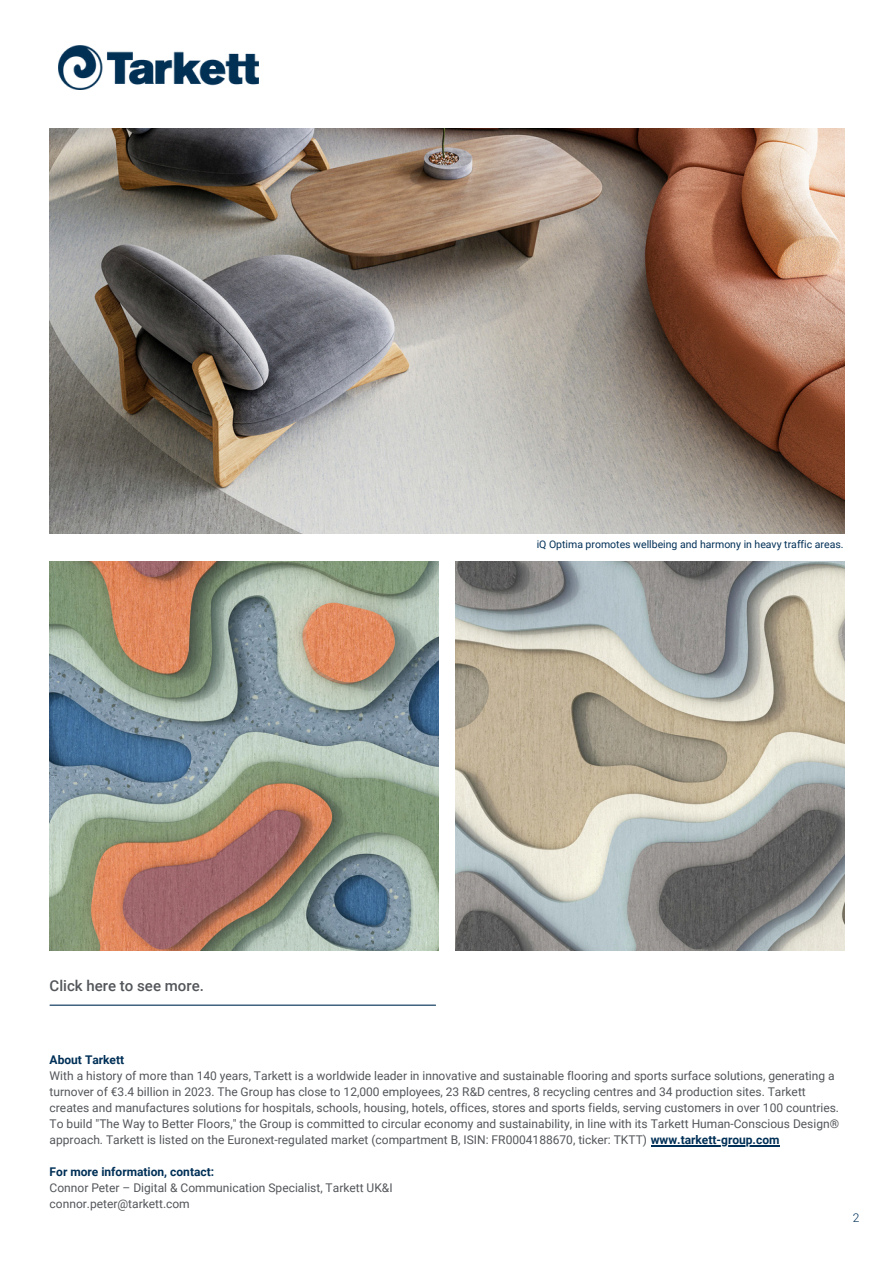
<style>
.page{position:relative;width:894px;height:1264px;background:#fff}
.page>*{position:absolute;margin:0;border:0;box-sizing:border-box;transform-origin:0 0}
.t1{font:500 15px "Roboto";color:#53565a}
.t2{font:12px/16px "Roboto";color:#53565a}
.t3{font:300 12px "Roboto";color:#003057}
.t4{font:10.5px "Roboto";color:#003057}
.s1{font-weight:700;color:#003057}
</style>
<div class="page">
<img style="left:50px;top:129px;width:794px;height:405px">
<img style="left:50px;top:562px;width:388px;height:388px">
<img style="left:455px;top:562px;width:388px;height:388px">
<hr style="left:50px;top:1004px;width:386px;height:1px;background:#003057">
<img style="left:58px;top:45px;width:200px;height:44px">
<hr style="left:650px;top:1145px;width:129px;height:1px;background:#003057">
<h2 class="t4" style="left:536px;top:538px;width:308px">iQ Optima promotes wellbeing and harmony in heavy traffic areas.</h2>
<p class="t1" style="left:50px;top:976px;width:156px">Click here to see more.</p>
<h2 class="t2" style="left:50px;top:1052px;width:790px"><span class="s1">About Tarkett<br></span>With a history of more than 140 years, Tarkett is a worldwide leader in innovative and sustainable flooring and sports surface solutions, generating a turnover of €3.4 billion in 2023. The Group has close to 12,000 employees, 23 R&amp;D centres, 8 recycling centres and 34 production sites. Tarkett creates and manufactures solutions for hospitals, schools, housing, hotels, offices, stores and sports fields, serving customers in over 100 countries.<br>To build "The Way to Better Floors," the Group is committed to circular economy and sustainability, in line with its Tarkett Human-Conscious Design® approach. Tarkett is listed on the Euronext-regulated market (compartment B, ISIN: FR0004188670, ticker: TKTT) <span class="s1">www.tarkett-group.com</span></h2>
<p class="t2" style="left:50px;top:1164px;width:344px"><span class="s1">For more information, contact:<br></span>Connor Peter – Digital &amp; Communication Specialist, Tarkett UK&amp;I connor.peter@tarkett.com</p>
<h1 class="t3" style="left:852px;top:1210px;width:8px">2</h1>
</div>
